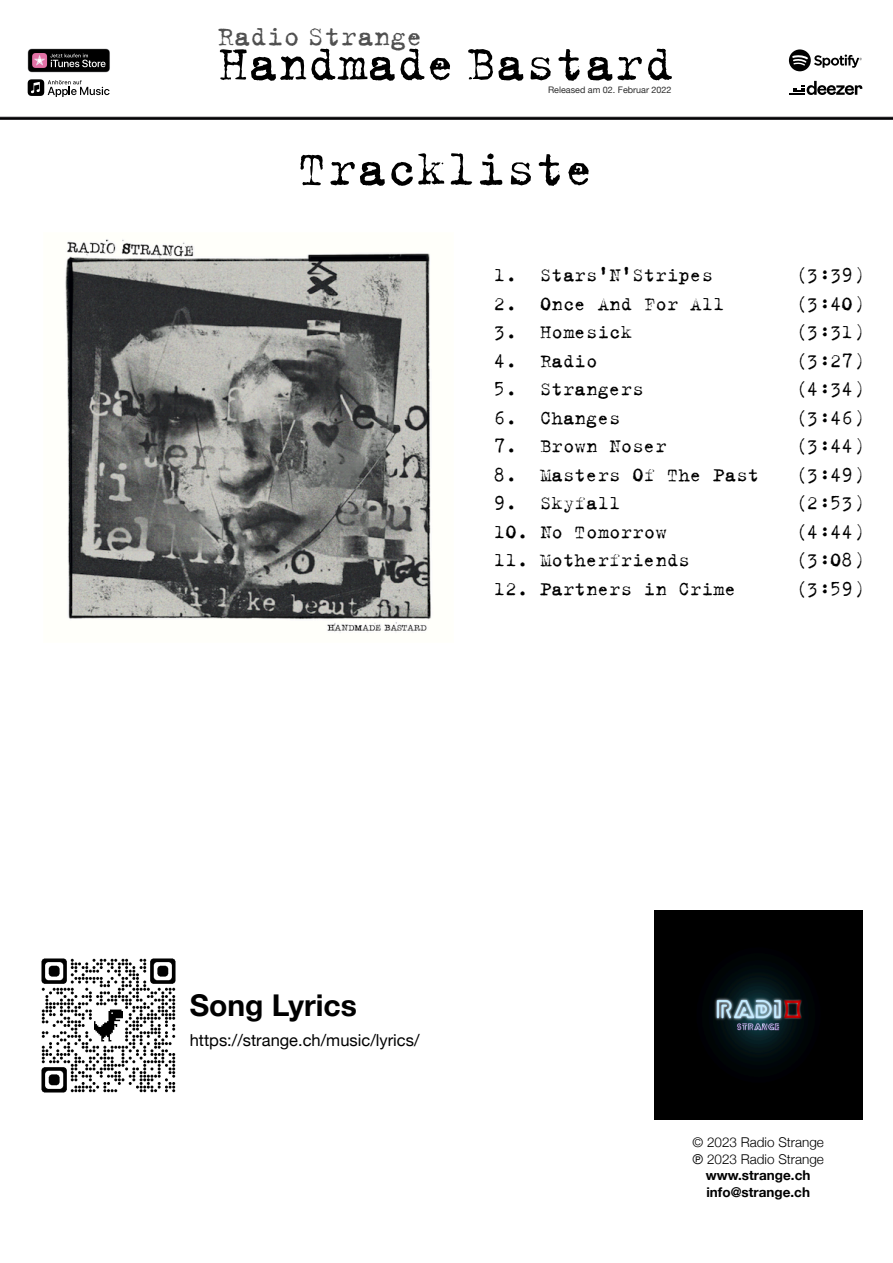
<style>
.page{position:relative;width:893px;height:1263px;background:#fff}
.page>*{position:absolute;margin:0;border:0;box-sizing:border-box;transform-origin:0 0}
.t1{font:54px "Trixie Text";color:#000}
.t2{font:30px "Trixie Text";color:#505050}
.t3{font:700 30px "Helvetica Neue";color:#000}
.t4{font:21px/28.5px "Trixie Text";color:#000;text-align:justify}
.t5{font:16.5px "Helvetica Neue";color:#000}
.t6{font:300 13.5px/16.5px "Helvetica Neue";color:#000}
.t7{font:700 13.5px/16.5px "Helvetica Neue";color:#000}
.t8{font:9px "Helvetica Neue";color:#2d2d2d}
</style>
<div class="page">
<svg style="left:0;top:117px;width:893px;height:2px;background:#131214"></svg>
<img style="left:41px;top:958px;width:135px;height:135px">
<img style="left:65px;top:239px;width:366px;height:394px">
<svg style="left:28px;top:49px;width:82px;height:23px;background:#372d32"></svg>
<svg style="left:28px;top:79px;width:81px;height:18px"></svg>
<img style="left:654px;top:911px;width:208px;height:208px">
<svg style="left:789px;top:49px;width:73px;height:22px"></svg>
<svg style="left:790px;top:81px;width:72px;height:14px"></svg>
<h2 class="t2" style="left:218px;top:17px;width:207px">Radio Strange</h2>
<h1 class="t1" style="left:219px;top:29px;width:457px">Handmade Bastard</h1>
<p class="t8" style="left:548px;top:84px;width:125px">Released am 02. Februar 2022</p>
<h1 class="t1" style="left:298px;top:134px;width:298px">Trackliste</h1>
<p class="t4" style="left:494px;top:259px;width:221px">1. Stars'N'Stripes</p>
<p class="t4" style="left:494px;top:288px;width:232px">2. Once And For All</p>
<p class="t4" style="left:494px;top:316px;width:140px">3. Homesick</p>
<p class="t4" style="left:494px;top:345px;width:105px">4. Radio</p>
<p class="t4" style="left:494px;top:373px;width:152px">5. Strangers</p>
<p class="t4" style="left:494px;top:402px;width:129px">6. Changes</p>
<p class="t4" style="left:494px;top:430px;width:175px">7. Brown Noser</p>
<p class="t4" style="left:494px;top:459px;width:267px">8. Masters Of The Past</p>
<p class="t4" style="left:494px;top:487px;width:129px">9. Skyfall</p>
<p class="t4" style="left:494px;top:516px;width:175px">10. No Tomorrow</p>
<p class="t4" style="left:494px;top:544px;width:198px">11. Motherfriends</p>
<p class="t4" style="left:494px;top:573px;width:244px">12. Partners in Crime</p>
<p class="t4" style="left:795px;top:259px;width:71px">(3:39) (3:40) (3:31) (3:27) (4:34) (3:46) (3:44) (3:49) (2:53) (4:44) (3:08) (3:59)</p>
<h2 class="t3" style="left:190px;top:987px;width:169px">Song Lyrics</h2>
<p class="t5" style="left:190px;top:1030px;width:231px">https://strange.ch/music/lyrics/</p>
<p class="t6" style="left:692px;top:1134px;width:133px">© 2023 Radio Strange ℗ 2023 Radio Strange</p>
<p class="t7" style="left:706px;top:1167px;width:106px">www.strange.ch info@strange.ch</p>
</div>
